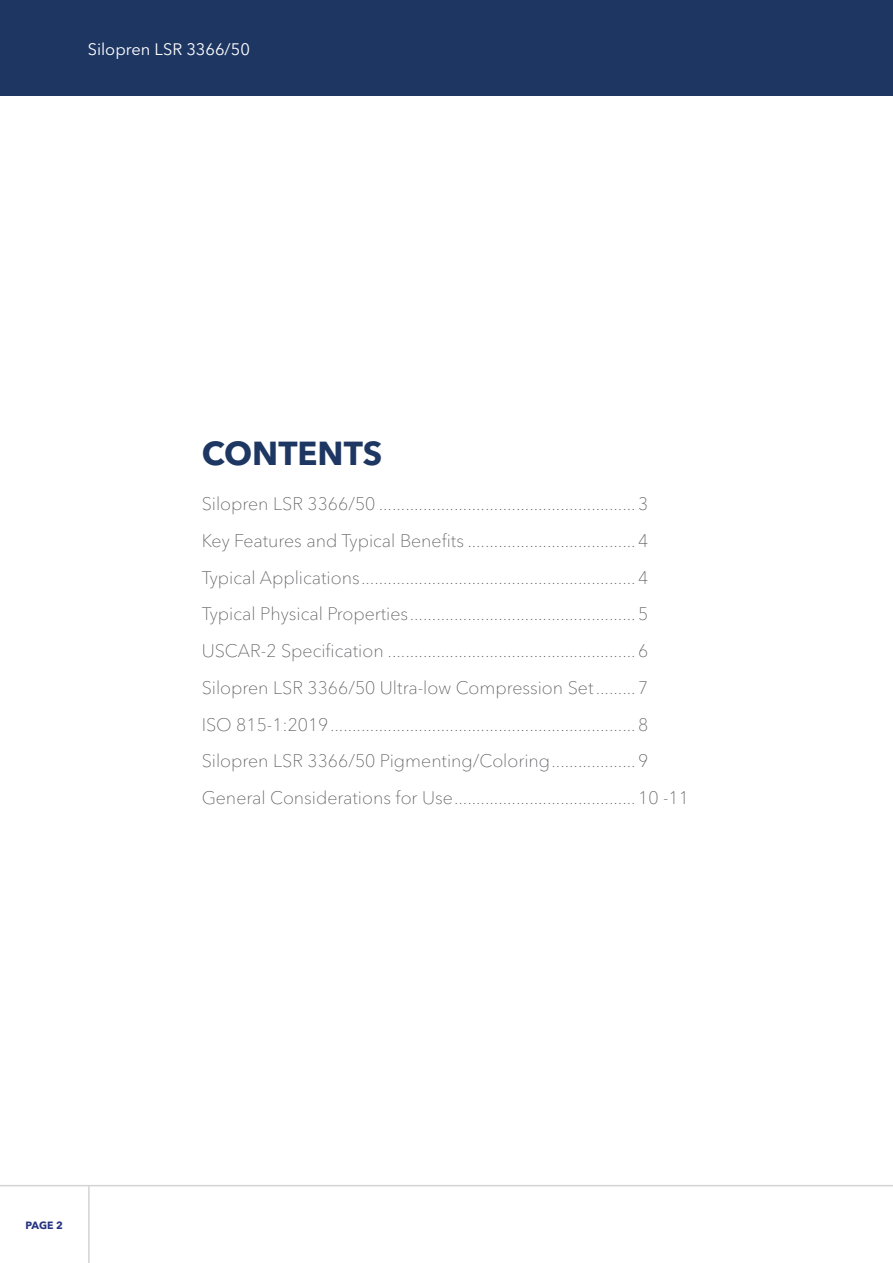
<style>
.page{position:relative;width:893px;height:1263px;background:#fff}
.page>*{position:absolute;margin:0;border:0;box-sizing:border-box;transform-origin:0 0}
.t1{font:700 33px "Avenir Next LT Pro";color:#1e3662}
.t2{font:100 18px/36.8px "Avenir Next LT Pro";color:#58595c}
.t3{font:16.5px "Avenir Next LT Pro";color:#fff}
.t4{font:700 10.5px "Avenir Next LT Pro";color:#283583}
</style>
<div class="page">
<hr style="left:0;top:1185px;width:893px;height:1px;background:#d2d4d5">
<hr style="left:88px;top:1185px;width:2px;height:78px;background:#d2d4d5">
<div style="left:0;top:0;width:893px;height:96px;background:#1e3662"></div>
<p class="t3" style="left:63px;top:39px;width:168px">Silopren<sup>*</sup> LSR 3366/50</p>
<p class="t3" style="left:88px;top:39px;width:164px">Silopren LSR 3366/50</p>
<h1 class="t1" style="left:202px;top:433px;width:182px">CONTENTS</h1>
<p class="t2" style="left:202px;top:485px;width:489px">Silopren LSR 3366/50 .......................................................... 3<br>Key Features and Typical Benefits ...................................... 4<br>Typical Applications.............................................................. 4<br>Typical Physical Properties................................................... 5<br>USCAR-2 Specification ........................................................ 6<br>Silopren LSR 3366/50 Ultra-low Compression Set......... 7<br>ISO 815-1:2019..................................................................... 8<br>Silopren LSR 3366/50 Pigmenting/Coloring................... 9<br>General Considerations for Use......................................... 10 -11</p>
<p class="t4" style="left:26px;top:1219px;width:39px">PAGE 2</p>
</div>
